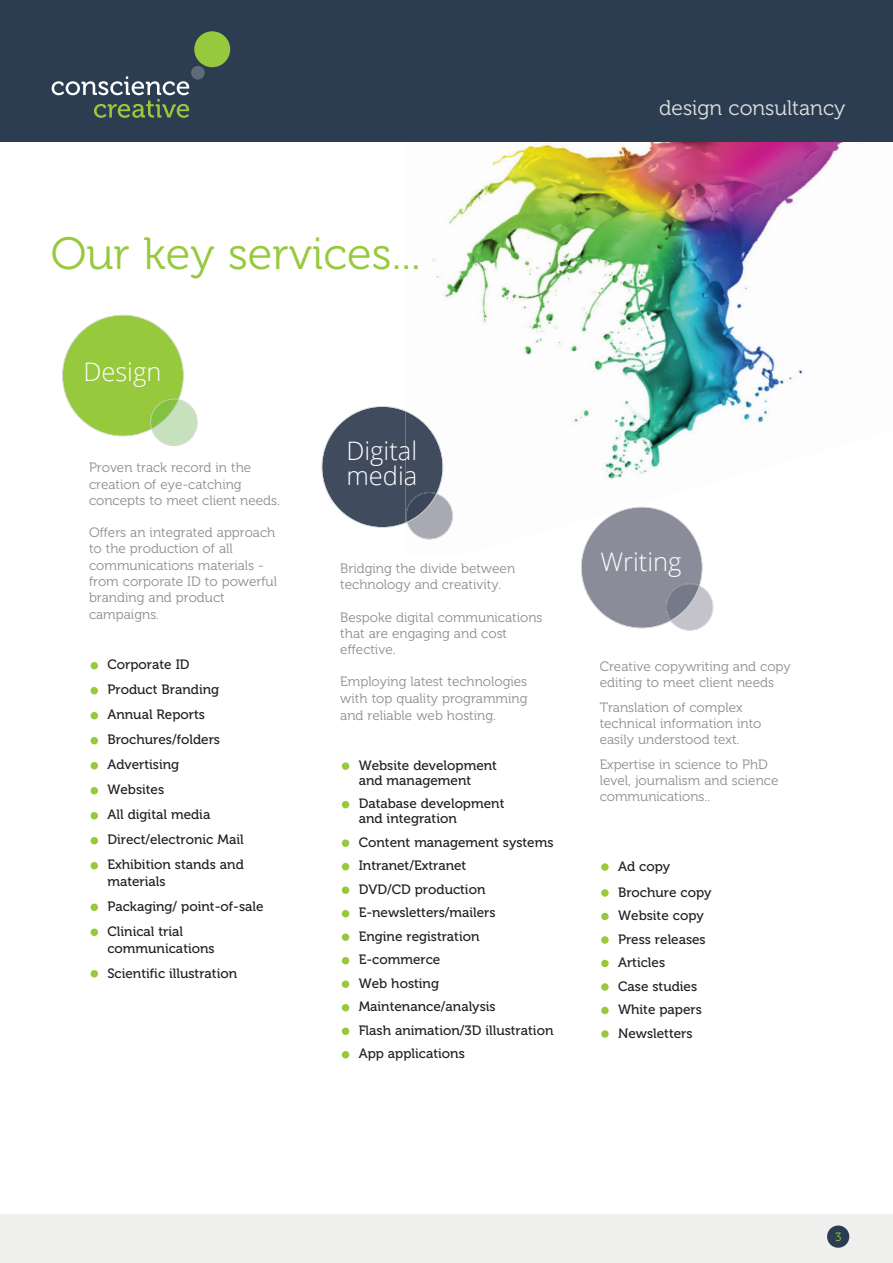
<style>
.page{position:relative;width:893px;height:1263px;background:#fff}
.page>*{position:absolute;margin:0;border:0;box-sizing:border-box;transform-origin:0 0}
.t1{font:45px "Museo 300";color:#97c93c}
.t2{font:300 25.5px/25px "Open Sans";color:#fff}
.t3{font:21px "Museo 300";color:#dfe1e0}
.t4{font:13.5px/16.2px "Museo 300";color:#8a8c8f}
.t5{font:13.5px/23.5px "Museo 500";color:#231f20}
.t6{font:12px "Museo 300";color:#97c93c}
</style>
<div class="page">
<img style="left:432px;top:142px;width:412px;height:381px">
<div style="left:0;top:0;width:893px;height:142px;background:#2c3d51"></div>
<div style="left:0;top:1214px;width:893px;height:49px;background:#eff0ee"></div>
<div style="left:191px;top:66px;width:14px;height:14px;background:#606a78;border-radius:50%"></div>
<div style="left:194px;top:31px;width:36px;height:36px;background:#97c93c;border-radius:50%"></div>
<svg style="left:52px;top:75px;width:141px;height:43px"></svg>
<div style="left:827px;top:1225px;width:22px;height:23px;background:#2c3d51;border-radius:50%"></div>
<div style="left:63px;top:315px;width:120px;height:121px;background:#97c93c;border-radius:50%"></div>
<div style="left:62px;top:315px;width:122px;height:121px;border:2px solid #cdd0d0;border-radius:50%"></div>
<svg style="left:152px;top:399px;width:43px;height:46px;background:#bfdca9"></svg>
<div style="left:150px;top:399px;width:48px;height:47px;border:2px solid #cdd0d0;border-radius:50%"></div>
<img style="left:408px;top:494px;width:44px;height:43px">
<div style="left:406px;top:492px;width:47px;height:48px;border:2px solid #cdd0d0;border-radius:50%"></div>
<div style="left:91px;top:662px;width:7px;height:7px;background:#97c93c;border-radius:4px"></div>
<div style="left:91px;top:687px;width:7px;height:7px;background:#97c93c;border-radius:50%"></div>
<div style="left:91px;top:712px;width:7px;height:7px;background:#97c93c;border-radius:50%"></div>
<div style="left:91px;top:737px;width:7px;height:7px;background:#97c93c;border-radius:50%"></div>
<div style="left:91px;top:837px;width:7px;height:7px;background:#97c93c;border-radius:4px"></div>
<div style="left:91px;top:862px;width:7px;height:7px;background:#97c93c;border-radius:50%"></div>
<div style="left:91px;top:903px;width:7px;height:8px;background:#97c93c;border-radius:4px"></div>
<div style="left:91px;top:928px;width:7px;height:8px;background:#97c93c;border-radius:50%"></div>
<div style="left:91px;top:970px;width:7px;height:7px;background:#97c93c;border-radius:50%"></div>
<div style="left:91px;top:787px;width:7px;height:7px;background:#97c93c;border-radius:4px"></div>
<div style="left:91px;top:812px;width:7px;height:7px;background:#97c93c;border-radius:4px"></div>
<div style="left:91px;top:762px;width:7px;height:7px;background:#97c93c;border-radius:50%"></div>
<div style="left:601px;top:863px;width:8px;height:8px;background:#97c93c;border-radius:4px"></div>
<div style="left:601px;top:889px;width:8px;height:8px;background:#97c93c;border-radius:4px"></div>
<div style="left:601px;top:936px;width:8px;height:8px;background:#97c93c;border-radius:4px"></div>
<div style="left:601px;top:960px;width:8px;height:7px;background:#97c93c;border-radius:4px"></div>
<div style="left:601px;top:983px;width:8px;height:8px;background:#97c93c;border-radius:4px"></div>
<div style="left:601px;top:1007px;width:8px;height:7px;background:#97c93c;border-radius:4px"></div>
<div style="left:601px;top:913px;width:8px;height:7px;background:#97c93c;border-radius:4px"></div>
<div style="left:601px;top:1030px;width:8px;height:8px;background:#97c93c;border-radius:4px"></div>
<div style="left:342px;top:762px;width:7px;height:8px;background:#97c93c;border-radius:50%"></div>
<div style="left:342px;top:801px;width:7px;height:7px;background:#97c93c;border-radius:50%"></div>
<div style="left:342px;top:839px;width:7px;height:8px;background:#97c93c;border-radius:50%"></div>
<div style="left:342px;top:863px;width:7px;height:7px;background:#97c93c;border-radius:50%"></div>
<div style="left:342px;top:910px;width:7px;height:7px;background:#97c93c;border-radius:50%"></div>
<div style="left:342px;top:933px;width:7px;height:8px;background:#97c93c;border-radius:50%"></div>
<div style="left:342px;top:957px;width:7px;height:7px;background:#97c93c;border-radius:4px"></div>
<div style="left:342px;top:980px;width:7px;height:8px;background:#97c93c;border-radius:50%"></div>
<div style="left:342px;top:1004px;width:7px;height:7px;background:#97c93c;border-radius:50%"></div>
<div style="left:342px;top:886px;width:7px;height:8px;background:#97c93c;border-radius:4px"></div>
<div style="left:342px;top:1027px;width:7px;height:8px;background:#97c93c;border-radius:50%"></div>
<div style="left:342px;top:1051px;width:7px;height:7px;background:#97c93c;border-radius:4px"></div>
<img style="left:436px;top:411px;width:6px;height:111px">
<svg style="left:324px;top:407px;width:112px;height:120px;background:#5e6777"></svg>
<div style="left:321px;top:406px;width:122px;height:122px;border:2px solid #cdd0d0;border-radius:50%"></div>
<svg style="left:582px;top:507px;width:131px;height:123px"></svg>
<div style="left:581px;top:507px;width:122px;height:121px;border:2px solid #cdd0d0;border-radius:50%"></div>
<h3 class="t3" style="left:659px;top:95px;width:188px">design consultancy</h3>
<h1 class="t1" style="left:51px;top:227px;width:371px">Our key services...</h1>
<h2 class="t2" style="left:83px;top:358px;width:80px">Design</h2>
<p class="t4" style="left:89px;top:460px;width:193px">Proven track record in the creation of eye-catching concepts to meet client needs.</p>
<p class="t4" style="left:89px;top:524px;width:189px">Offers an integrated approach to the production of all communications materials - from corporate ID to powerful branding and product campaigns.</p>
<p class="t5" style="left:107px;top:652px;width:138px;line-height:25px">Corporate ID<br>Product Branding<br>Annual Reports<br>Brochures/folders<br>Advertising<br>Websites<br>All digital media<br>Direct/electronic Mail<br>Exhibition stands and</p>
<p class="t5" style="left:107px;top:869px;width:158px;line-height:25px">materials<br>Packaging/ point-of-sale<br>Clinical trial</p>
<p class="t5" style="left:107px;top:935px;width:131px;line-height:25px">communications<br>Scientific illustration</p>
<h2 class="t2" style="left:346px;top:438px;width:72px">Digital media</h2>
<p class="t4" style="left:340px;top:560px;width:176px">Bridging the divide between technology and creativity.</p>
<p class="t4" style="left:340px;top:609px;width:204px">Bespoke digital communications that are engaging and cost effective.</p>
<p class="t4" style="left:340px;top:673px;width:189px;line-height:16.8px;text-align:justify">Employing latest technologies with top quality programming and reliable web hosting.</p>
<p class="t5" style="left:359px;top:758px;width:140px;line-height:15px">Website development and management</p>
<p class="t5" style="left:359px;top:796px;width:147px;line-height:15px">Database development and integration</p>
<p class="t5" style="left:359px;top:830px;width:196px">Content management systems<br>Intranet/Extranet<br>DVD/CD production<br>E-newsletters/mailers<br>Engine registration<br>E-commerce<br>Web hosting<br>Maintenance/analysis<br>Flash animation/3D illustration<br>App applications</p>
<h2 class="t2" style="left:600px;top:549px;width:83px">Writing</h2>
<p class="t4" style="left:600px;top:658px;width:193px">Creative copywriting and copy editing to meet client needs</p>
<p class="t4" style="left:600px;top:699px;width:163px">Translation of complex technical information into easily understood text.</p>
<p class="t4" style="left:600px;top:756px;width:180px">Expertise in science to PhD level, journalism and science communications..</p>
<p class="t5" style="left:618px;top:853px;width:95px;line-height:26px">Ad copy<br>Brochure copy</p>
<p class="t5" style="left:618px;top:904px;width:89px">Website copy<br>Press releases<br>Articles<br>Case studies<br>White papers<br>Newsletters</p>
<p class="t6" style="left:835px;top:1229px;width:8px">3</p>
</div>
